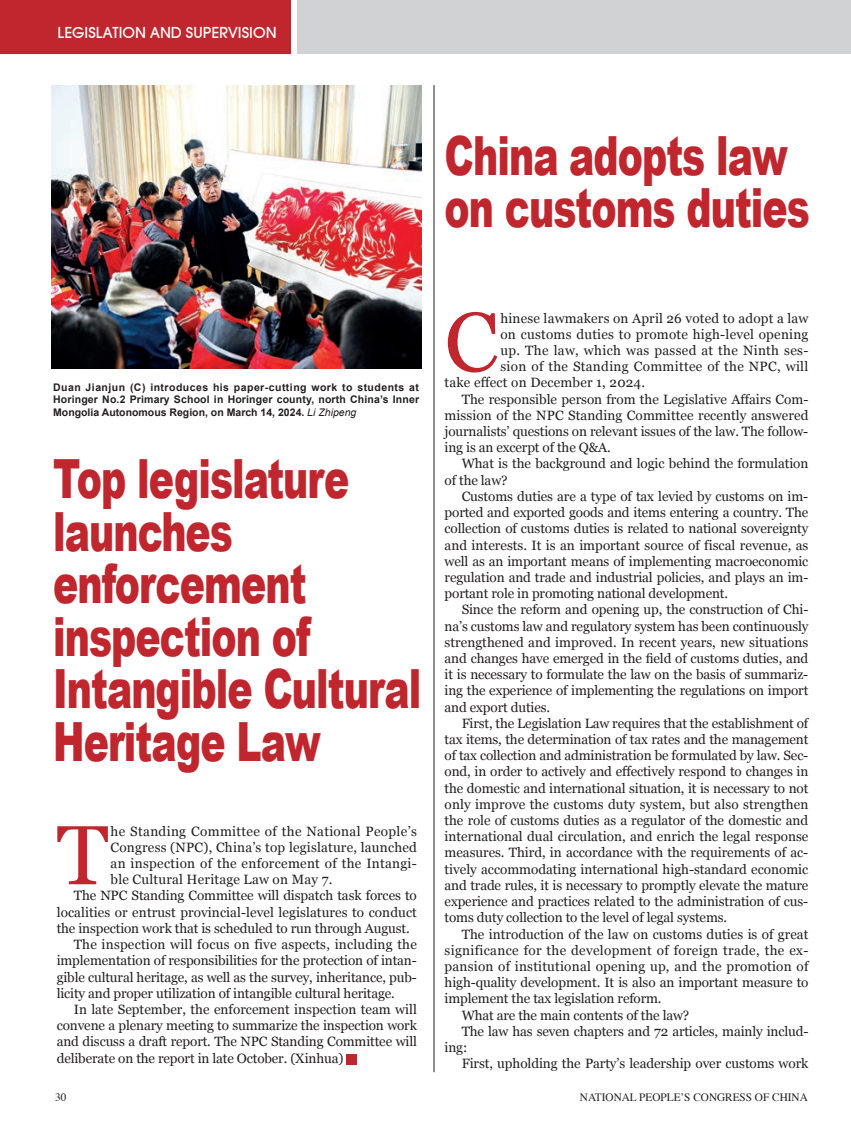
<style>
.page{position:relative;width:851px;height:1136px;background:#fff}
.page>*{position:absolute;margin:0;border:0;box-sizing:border-box;transform-origin:0 0}
.t1{font:83.7px "Georgia";color:#c0262d}
.t2{font:900 54px/52.5px "Arial";letter-spacing:-.025em;color:#c0262d;scale:.7 1}
.t3{font:16.5px "Avant Garde Md ITCTT";color:#fff}
.t4{font:13.5px "Georgia";letter-spacing:-.01em;color:#231f20}
.t5{font:13.5px "Georgia";letter-spacing:.015em;color:#231f20}
.t6{font:13.5px "Georgia";letter-spacing:.025em;color:#231f20}
.t7{font:13.5px "Georgia";letter-spacing:.02em;color:#231f20}
.t8{font:11.25px "Times";color:#231f20}
.t9{font:700 10.5px/12.6px "Arial";color:#231f20;text-align:justify}
.s1{font-weight:400;font-style:italic}
</style>
<div class="page">
<div style="left:346px;top:1054px;width:10px;height:10px;background:#c0262d"></div>
<div style="left:0;top:0;width:291px;height:54px;background:#c0262d"></div>
<div style="left:297px;top:0;width:553px;height:54px;background:#d1d2d4"></div>
<img style="left:51px;top:85px;width:370px;height:283px">
<hr style="left:433px;top:85px;width:1px;height:986px;background:#231f20">
<p class="t3" style="left:58px;top:23px;width:220px">LEGISLATION AND SUPERVISION</p>
<p class="t2" style="left:444px;top:128px;width:523px">China adopts law on customs duties</p>
<p class="t9" style="left:53px;top:381px;width:367px">Duan Jianjun (C) introduces his paper-cutting work to students at Horinger No.2 Primary School in Horinger county, north China’s Inner Mongolia Autonomous Region, on March 14, 2024. <span class="s1">Li Zhipeng</span></p>
<p class="t2" style="left:53px;top:451px;width:527px">Top legislature launches enforcement inspection of<br>Intangible Cultural<br>Heritage Law</p>
<p class="t1" style="left:57px;top:794px;width:53px">T</p>
<p class="t6" style="left:111px;top:821px;width:308px">he Standing Committee of the National People’s</p>
<p class="t5" style="left:111px;top:837px;width:308px">Congress (NPC), China’s top legislature, launched</p>
<p class="t7" style="left:111px;top:853px;width:308px">an inspection of the enforcement of the Intangi-</p>
<p class="t5" style="left:111px;top:869px;width:223px">ble Cultural Heritage Law on May 7.</p>
<p class="t4" style="left:74px;top:885px;width:344px">The NPC Standing Committee will dispatch task forces to</p>
<p class="t4" style="left:57px;top:902px;width:361px">localities or entrust provincial-level legislatures to conduct</p>
<p class="t4" style="left:57px;top:918px;width:354px">the inspection work that is scheduled to run through August.</p>
<p class="t5" style="left:74px;top:934px;width:344px">The inspection will focus on five aspects, including the</p>
<p class="t4" style="left:57px;top:950px;width:361px">implementation of responsibilities for the protection of intan-</p>
<p class="t4" style="left:57px;top:966px;width:361px">gible cultural heritage, as well as the survey, inheritance, pub-</p>
<p class="t4" style="left:57px;top:983px;width:339px">licity and proper utilization of intangible cultural heritage.</p>
<p class="t4" style="left:74px;top:999px;width:344px">In late September, the enforcement inspection team will</p>
<p class="t4" style="left:57px;top:1015px;width:361px">convene a plenary meeting to summarize the inspection work</p>
<p class="t4" style="left:57px;top:1031px;width:361px">and discuss a draft report. The NPC Standing Committee will</p>
<p class="t4" style="left:57px;top:1047px;width:288px">deliberate on the report in late October. (Xinhua)</p>
<p class="t1" style="left:444px;top:281px;width:55px">C</p>
<p class="t5" style="left:500px;top:308px;width:309px">hinese lawmakers on April 26 voted to adopt a law</p>
<p class="t5" style="left:500px;top:324px;width:309px">on customs duties to promote high-level opening</p>
<p class="t6" style="left:500px;top:340px;width:309px">up. The law, which was passed at the Ninth ses-</p>
<p class="t6" style="left:500px;top:356px;width:309px">sion of the Standing Committee of the NPC, will</p>
<p class="t5" style="left:444px;top:373px;width:202px">take effect on December 1, 2024.</p>
<p class="t4" style="left:461px;top:389px;width:348px">The responsible person from the Legislative Affairs Com-</p>
<p class="t4" style="left:444px;top:405px;width:365px">mission of the NPC Standing Committee recently answered</p>
<p class="t4" style="left:444px;top:421px;width:365px">journalists’ questions on relevant issues of the law. The follow-</p>
<p class="t4" style="left:444px;top:437px;width:168px">ing is an excerpt of the Q&amp;A.</p>
<p class="t4" style="left:461px;top:454px;width:348px">What is the background and logic behind the formulation</p>
<p class="t4" style="left:444px;top:470px;width:64px">of the law?</p>
<p class="t4" style="left:461px;top:486px;width:348px">Customs duties are a type of tax levied by customs on im-</p>
<p class="t4" style="left:444px;top:502px;width:365px">ported and exported goods and items entering a country. The</p>
<p class="t4" style="left:444px;top:518px;width:365px">collection of customs duties is related to national sovereignty</p>
<p class="t4" style="left:444px;top:535px;width:365px">and interests. It is an important source of fiscal revenue, as</p>
<p class="t4" style="left:444px;top:551px;width:365px">well as an important means of implementing macroeconomic</p>
<p class="t4" style="left:444px;top:567px;width:365px">regulation and trade and industrial policies, and plays an im-</p>
<p class="t4" style="left:444px;top:583px;width:285px">portant role in promoting national development.</p>
<p class="t4" style="left:461px;top:599px;width:348px">Since the reform and opening up, the construction of Chi-</p>
<p class="t4" style="left:444px;top:616px;width:365px">na’s customs law and regulatory system has been continuously</p>
<p class="t4" style="left:444px;top:632px;width:365px">strengthened and improved. In recent years, new situations</p>
<p class="t4" style="left:444px;top:648px;width:365px">and changes have emerged in the field of customs duties, and</p>
<p class="t4" style="left:444px;top:664px;width:365px">it is necessary to formulate the law on the basis of summariz-</p>
<p class="t4" style="left:444px;top:680px;width:365px">ing the experience of implementing the regulations on import</p>
<p class="t4" style="left:444px;top:697px;width:107px">and export duties.</p>
<p class="t4" style="left:461px;top:713px;width:348px">First, the Legislation Law requires that the establishment of</p>
<p class="t4" style="left:444px;top:729px;width:365px">tax items, the determination of tax rates and the management</p>
<p class="t4" style="left:444px;top:745px;width:365px">of tax collection and administration be formulated by law. Sec-</p>
<p class="t4" style="left:444px;top:761px;width:365px">ond, in order to actively and effectively respond to changes in</p>
<p class="t4" style="left:444px;top:778px;width:365px">the domestic and international situation, it is necessary to not</p>
<p class="t4" style="left:444px;top:794px;width:365px">only improve the customs duty system, but also strengthen</p>
<p class="t4" style="left:444px;top:810px;width:365px">the role of customs duties as a regulator of the domestic and</p>
<p class="t4" style="left:444px;top:826px;width:365px">international dual circulation, and enrich the legal response</p>
<p class="t4" style="left:444px;top:842px;width:365px">measures. Third, in accordance with the requirements of ac-</p>
<p class="t4" style="left:444px;top:859px;width:365px">tively accommodating international high-standard economic</p>
<p class="t4" style="left:444px;top:875px;width:365px">and trade rules, it is necessary to promptly elevate the mature</p>
<p class="t4" style="left:444px;top:891px;width:365px">experience and practices related to the administration of cus-</p>
<p class="t4" style="left:444px;top:907px;width:284px">toms duty collection to the level of legal systems.</p>
<p class="t4" style="left:461px;top:923px;width:348px">The introduction of the law on customs duties is of great</p>
<p class="t6" style="left:444px;top:940px;width:365px">significance for the development of foreign trade, the ex-</p>
<p class="t5" style="left:444px;top:956px;width:365px">pansion of institutional opening up, and the promotion of</p>
<p class="t4" style="left:444px;top:972px;width:365px">high-quality development. It is also an important measure to</p>
<p class="t4" style="left:444px;top:988px;width:218px">implement the tax legislation reform.</p>
<p class="t4" style="left:461px;top:1004px;width:229px">What are the main contents of the law?</p>
<p class="t4" style="left:461px;top:1021px;width:348px">The law has seven chapters and 72 articles, mainly includ-</p>
<p class="t4" style="left:444px;top:1037px;width:24px">ing:</p>
<p class="t4" style="left:461px;top:1053px;width:348px">First, upholding the Party’s leadership over customs work</p>
<p class="t8" style="left:55px;top:1086px;width:13px">30</p>
<p class="t8" style="left:580px;top:1086px;width:229px">NATIONAL PEOPLE’S CONGRESS OF CHINA</p>
</div>
